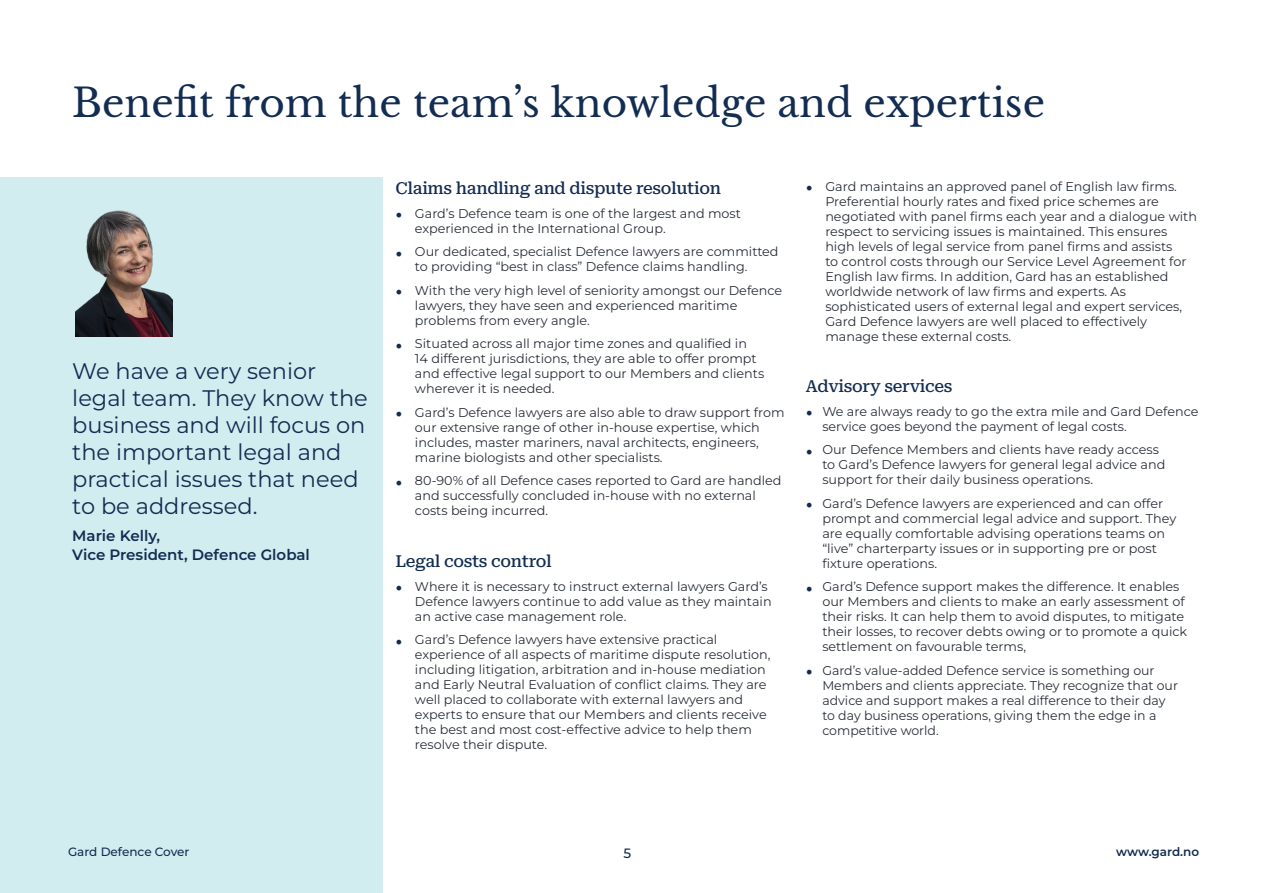
<style>
.page{position:relative;width:1263px;height:893px;background:#fff}
.page>*{position:absolute;margin:0;border:0;box-sizing:border-box;transform-origin:0 0}
.Page_Header{font:39px "Libre Baskerville";color:#132d52}
.Name{font:22.5px/27px "Montserrat";color:#132d52}
.Sub_headings{font:500 16.5px "Roboto Serif";letter-spacing:-.02em;color:#132d52}
.Name-2{font:600 15px/19.8px "Montserrat";color:#132d52}
.t1{font:500 13.5px "Montserrat";color:#132d52}
.Main_text{font:12.75px/15px "Montserrat";color:#292e39}
.t2{font:500 12px "Montserrat";color:#132d52}
.t3{font:600 12px "Montserrat";letter-spacing:-.005em;color:#132d52}
.s1{font-family:"Minion Pro";font-size:18px;color:#132d52}
</style>
<div class="page">
<div style="left:0;top:178px;width:383px;height:715px;background:#d2edf0"></div>
<img style="left:75px;top:210px;width:97px;height:127px">
<p class="Page_Header" style="left:72px;top:79px;width:974px">Benefit from the team’s knowledge and expertise</p>
<p class="Name" style="left:72px;top:357px;width:297px">We have a very senior legal team. They know the business and will focus on the important legal and practical issues that need to be addressed.</p>
<p class="Name-2" style="left:72px;top:525px;width:239px">Marie Kelly,<br>Vice President, Defence Global</p>
<p class="Sub_headings" style="left:395px;top:175px;width:327px">Claims handling and dispute resolution</p>
<p class="Main_text" style="left:415px;top:205px;width:327px;text-indent:-20px"><span class="s1">•</span> Gard’s Defence team is one of the largest and most experienced in the International Group.</p>
<p class="Main_text" style="left:415px;top:244px;width:365px;text-indent:-20px"><span class="s1">•</span> Our dedicated, specialist Defence lawyers are committed to providing “best in class” Defence claims handling.</p>
<p class="Main_text" style="left:415px;top:282px;width:369px;text-indent:-20px"><span class="s1">•</span> With the very high level of seniority amongst our Defence lawyers, they have seen and experienced maritime problems from every angle.</p>
<p class="Main_text" style="left:415px;top:336px;width:351px;text-indent:-20px"><span class="s1">•</span> Situated across all major time zones and qualified in<br>14 different jurisdictions, they are able to offer prompt and effective legal support to our Members and clients wherever it is needed.</p>
<p class="Main_text" style="left:415px;top:404px;width:371px;text-indent:-20px"><span class="s1">•</span> Gard’s Defence lawyers are also able to draw support from our extensive range of other in-house expertise, which includes, master mariners, naval architects, engineers, marine biologists and other specialists.</p>
<p class="Main_text" style="left:415px;top:473px;width:368px;text-indent:-20px"><span class="s1">•</span> 80-90% of all Defence cases reported to Gard are handled and successfully concluded in-house with no external costs being incurred.</p>
<p class="Sub_headings" style="left:395px;top:548px;width:158px">Legal costs control</p>
<p class="Main_text" style="left:415px;top:578px;width:358px;text-indent:-20px"><span class="s1">•</span> Where it is necessary to instruct external lawyers Gard’s<br>Defence lawyers continue to add value as they maintain an active case management role.</p>
<p class="Main_text" style="left:415px;top:632px;width:357px;text-indent:-20px"><span class="s1">•</span> Gard’s Defence lawyers have extensive practical experience of all aspects of maritime dispute resolution, including litigation, arbitration and in-house mediation and Early Neutral Evaluation of conflict claims. They are well placed to collaborate with external lawyers and experts to ensure that our Members and clients receive the best and most cost-effective advice to help them resolve their dispute.</p>
<p class="Main_text" style="left:825px;top:178px;width:373px;text-indent:-20px"><span class="s1">•</span> Gard maintains an approved panel of English law firms.<br>Preferential hourly rates and fixed price schemes are negotiated with panel firms each year and a dialogue with respect to servicing issues is maintained. This ensures high levels of legal service from panel firms and assists<br>to control costs through our Service Level Agreement for English law firms. In addition, Gard has an established worldwide network of law firms and experts. As sophisticated users of external legal and expert services, Gard Defence lawyers are well placed to effectively manage these external costs.</p>
<p class="Sub_headings" style="left:806px;top:373px;width:148px">Advisory services</p>
<p class="Main_text" style="left:822px;top:404px;width:378px;text-indent:-16px"><span class="s1">•</span> We are always ready to go the extra mile and Gard Defence service goes beyond the payment of legal costs.</p>
<p class="Main_text" style="left:822px;top:442px;width:344px;text-indent:-16px"><span class="s1">•</span> Our Defence Members and clients have ready access to Gard’s Defence lawyers for general legal advice and support for their daily business operations.</p>
<p class="Main_text" style="left:822px;top:496px;width:356px;text-indent:-16px"><span class="s1">•</span> Gard’s Defence lawyers are experienced and can offer prompt and commercial legal advice and support. They are equally comfortable advising operations teams on “live” charterparty issues or in supporting pre or post fixture operations.</p>
<p class="Main_text" style="left:822px;top:579px;width:366px;text-indent:-16px"><span class="s1">•</span> Gard’s Defence support makes the difference. It enables our Members and clients to make an early assessment of their risks. It can help them to avoid disputes, to mitigate their losses, to recover debts owing or to promote a quick settlement on favourable terms,</p>
<p class="Main_text" style="left:822px;top:663px;width:357px;text-indent:-16px"><span class="s1">•</span> Gard’s value-added Defence service is something our Members and clients appreciate. They recognize that our advice and support makes a real difference to their day to day business operations, giving them the edge in a competitive world.</p>
<p class="t2" style="left:68px;top:843px;width:123px">Gard Defence Cover</p>
<p class="t1" style="left:623px;top:844px;width:9px">5</p>
<p class="t3" style="left:1116px;top:843px;width:84px">www.gard.no</p>
</div>
